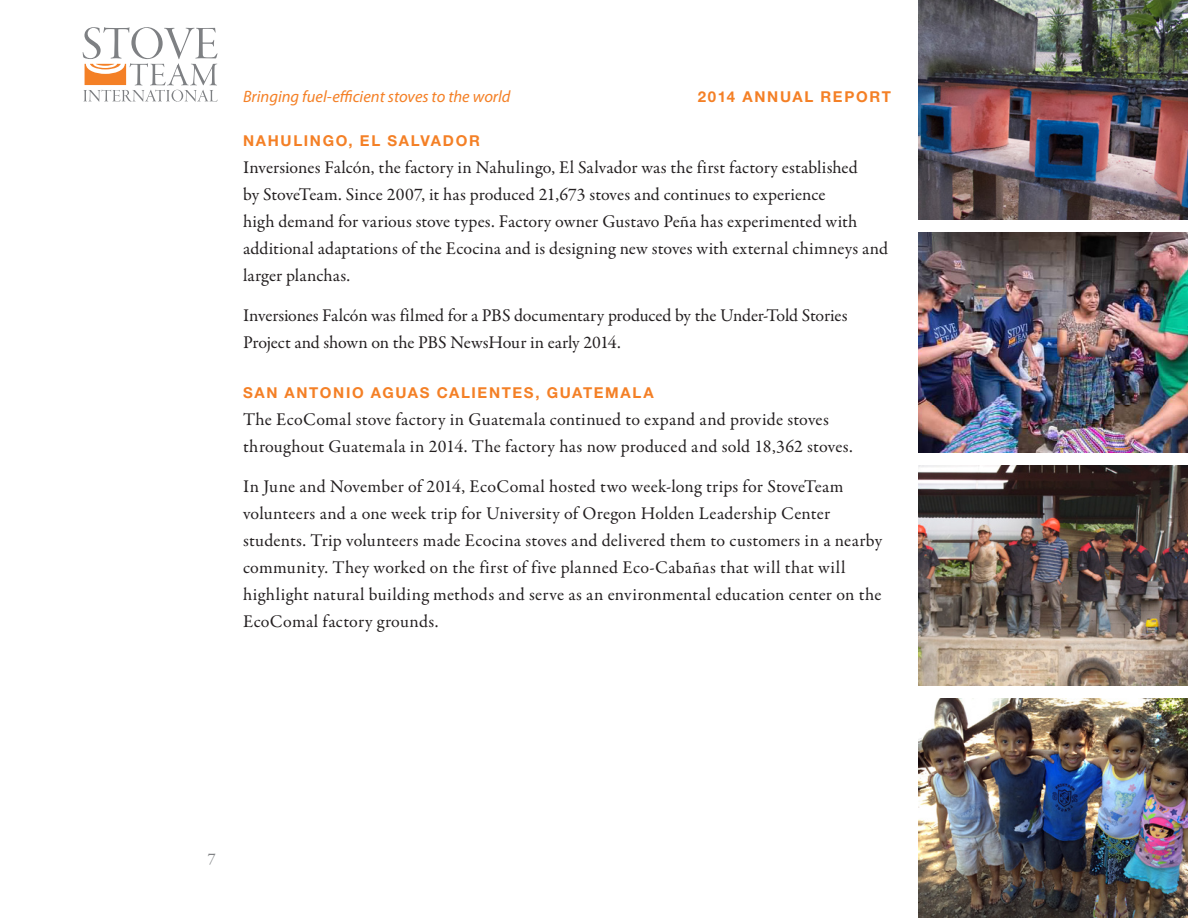
<style>
.page{position:relative;width:1188px;height:918px;background:#fff}
.page>*{position:absolute;margin:0;border:0;box-sizing:border-box;transform-origin:0 0}
.t1{font:18px/27px "Garamond Premr Pro";letter-spacing:.01em;color:#231f20}
.t2{font:18px/27px "Garamond Premr Pro";letter-spacing:-.01em;color:#231f20}
.t3{font:italic 16.5px "Myriad Pro";color:#f48026}
.t4{font:16.5px "Garamond Premr Pro";color:#7e8083}
.t5{font:700 15px "Helvetica Neue LT Std";letter-spacing:.11em;color:#f48026}
</style>
<div class="page">
<svg style="left:83px;top:27px;width:135px;height:75px"></svg>
<img style="left:918px;top:699px;width:270px;height:219px">
<img style="left:918px;top:0;width:270px;height:219px">
<img style="left:918px;top:233px;width:270px;height:219px">
<img style="left:918px;top:466px;width:270px;height:219px">
<p class="t3" style="left:243px;top:86px;width:269px">Bringing fuel-efficient stoves to the world</p>
<p class="t5" style="left:698px;top:87px;width:195px">2014 ANNUAL REPORT</p>
<p class="t5" style="left:243px;top:131px;width:238px">NAHULINGO, EL SALVADOR</p>
<p class="t1" style="left:243px;top:154px;width:647px">Inversiones Falcón, the factory in Nahulingo, El Salvador was the first factory established<br>by StoveTeam. Since 2007, it has produced 21,673 stoves and continues to experience<br>high demand for various stove types. Factory owner Gustavo Peña has experimented with additional adaptations of the Ecocina and is designing new stoves with external chimneys and larger planchas.</p>
<p class="t2" style="left:243px;top:302px;width:606px">Inversiones Falcón was filmed for a PBS documentary produced by the Under-Told Stories<br>Project and shown on the PBS NewsHour in early 2014.</p>
<p class="t5" style="left:243px;top:383px;width:412px">SAN ANTONIO AGUAS CALIENTES, GUATEMALA</p>
<p class="t1" style="left:243px;top:406px;width:611px">The EcoComal stove factory in Guatemala continued to expand and provide stoves throughout Guatemala in 2014. The factory has now produced and sold 18,362 stoves.</p>
<p class="t1" style="left:243px;top:473px;width:641px">In June and November of 2014, EcoComal hosted two week-long trips for StoveTeam volunteers and a one week trip for University of Oregon Holden Leadership Center students. Trip volunteers made Ecocina stoves and delivered them to customers in a nearby community. They worked on the first of five planned Eco-Cabañas that will that will highlight natural building methods and serve as an environmental education center on the EcoComal factory grounds.</p>
<p class="t4" style="left:208px;top:849px;width:10px">7</p>
</div>
